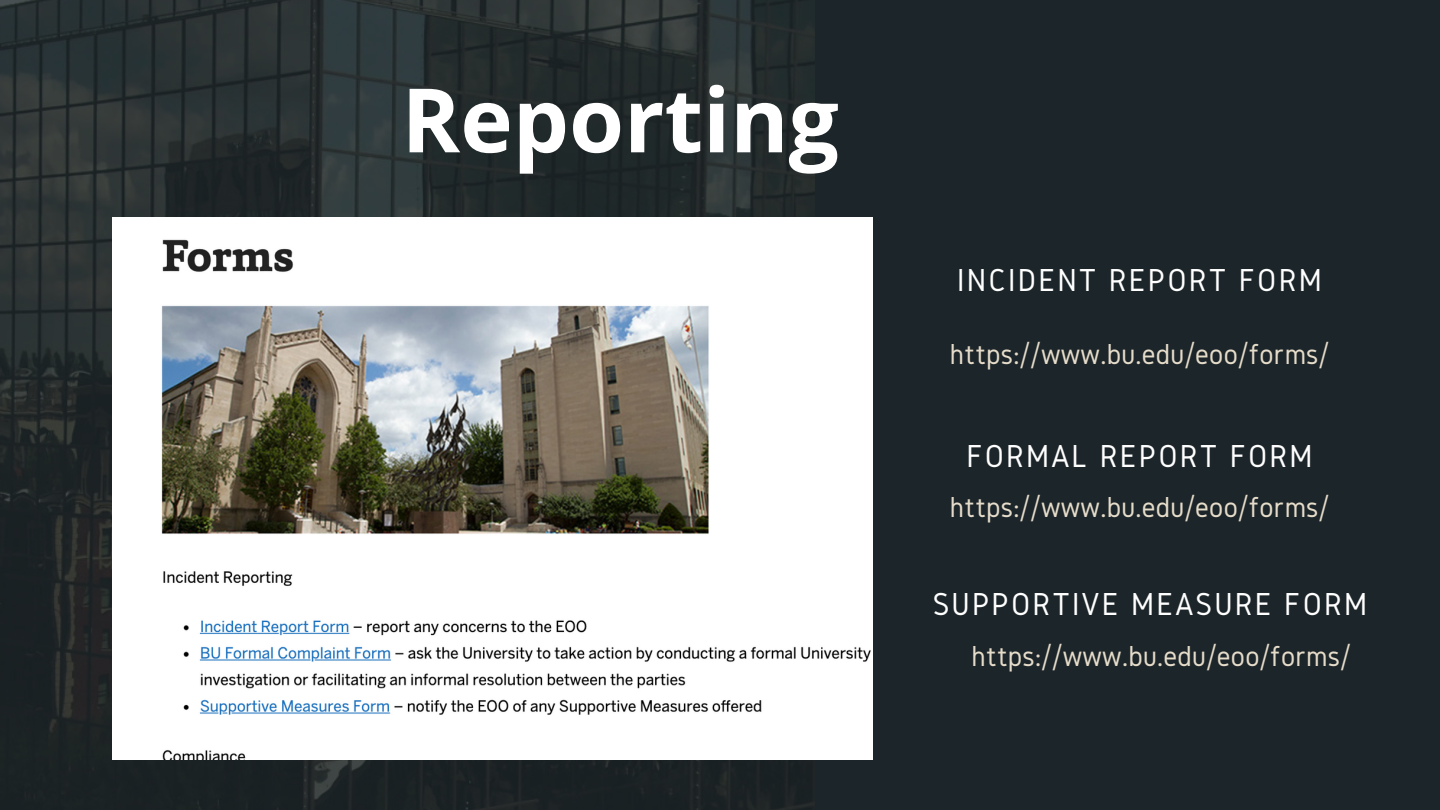
<style>
.page{position:relative;width:1440px;height:810px;background:#1c2529}
.page>*{position:absolute;margin:0;border:0;box-sizing:border-box;transform-origin:0 0}
.t1{font:700 88.9px "Open Sans";color:#fff}
.t2{font:33px "Gidole";letter-spacing:.065em;color:#fff}
.t3{font:30px "Gidole";letter-spacing:.01em;color:#e6dcca}
</style>
<div class="page">
<img style="left:0;top:0;width:814px;height:810px">
<img style="left:112px;top:218px;width:761px;height:541px">
<p class="t1" style="left:402px;top:57px;width:439px">Reporting</p>
<p class="t2" style="left:957px;top:262px;width:366px">INCIDENT REPORT FORM</p>
<p class="t3" style="left:950px;top:337px;width:381px">https://www.bu.edu/eoo/forms/</p>
<p class="t2" style="left:966px;top:438px;width:348px">FORMAL REPORT FORM</p>
<p class="t3" style="left:950px;top:491px;width:381px">https://www.bu.edu/eoo/forms/</p>
<p class="t2" style="left:933px;top:586px;width:436px">SUPPORTIVE MEASURE FORM</p>
<p class="t3" style="left:972px;top:639px;width:381px">https://www.bu.edu/eoo/forms/</p>
</div>
